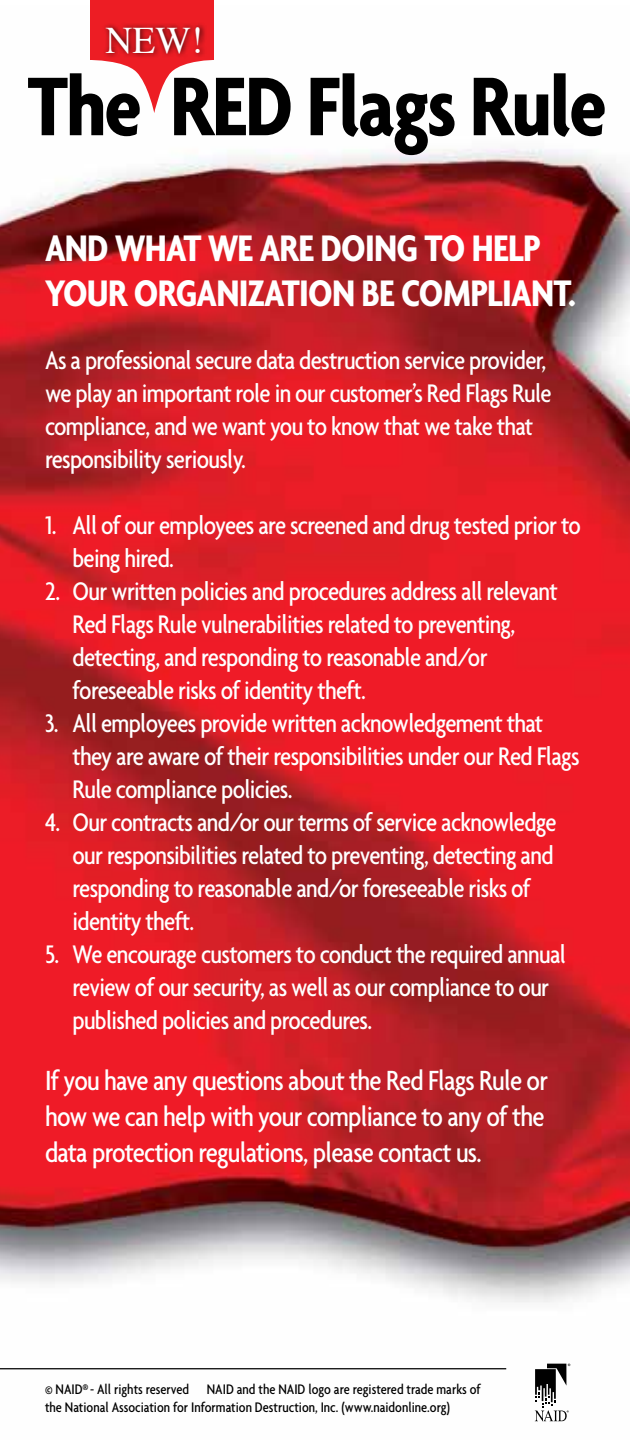
<style>
.page{position:relative;width:630px;height:1440px;background:#fff}
.page>*{position:absolute;margin:0;border:0;box-sizing:border-box;transform-origin:0 0}
.t1{font:700 condensed 90px "Agenda";letter-spacing:-.025em;color:#000}
.t2{font:700 condensed 40px/45px "Agenda";letter-spacing:-.02em;color:#fff}
.t3{font:37.5px "Times";color:#fff}
.t4{font:500 condensed 30px/36px "Agenda";letter-spacing:-.025em;color:#fff;text-align:justify}
.t5{font:500 condensed 27.5px/33px "Agenda";letter-spacing:-.025em;color:#fff}
.t6{font:500 condensed 15px/18px "Agenda";color:#000}
</style>
<div class="page">
<img style="left:0;top:148px;width:630px;height:1274px">
<svg style="left:535px;top:1364px;width:35px;height:57px"></svg>
<div style="left:90px;top:0;width:124px;height:60px;background:#ed1d24"></div>
<svg style="left:93px;top:60px;width:119px;height:53px"></svg>
<div style="left:102px;top:22px;width:105px;height:37px;background:#000;opacity:.75"></div>
<hr style="left:0;top:1368px;width:506px;height:1px;background:#000">
<h3 class="t3" style="left:105px;top:5px;width:99px">NEW!</h3>
<h1 class="t1" style="left:27px;top:53px;width:581px">The RED Flags Rule</h1>
<h2 class="t2" style="left:45px;top:225px;width:533px">AND WHAT WE ARE DOING TO HELP<br>YOUR ORGANIZATION BE COMPLIANT.</h2>
<p class="t5" style="left:45px;top:343px;width:508px">As a professional secure data destruction service provider, we play an important role in our customer’s Red Flags Rule compliance, and we want you to know that we take that responsibility seriously.</p>
<p class="t5" style="left:72px;top:508px;width:510px;text-indent:-28px">1. All of our employees are screened and drug tested prior to being hired.</p>
<p class="t5" style="left:72px;top:574px;width:487px;text-indent:-28px">2. Our written policies and procedures address all relevant Red Flags Rule vulnerabilities related to preventing, detecting, and responding to reasonable and/or foreseeable risks of identity theft.</p>
<p class="t5" style="left:72px;top:706px;width:509px;text-indent:-28px">3. All employees provide written acknowledgement that they are aware of their responsibilities under our Red Flags<br>Rule compliance policies.</p>
<p class="t5" style="left:72px;top:805px;width:486px;text-indent:-28px">4. Our contracts and/or our terms of service acknowledge our responsibilities related to preventing, detecting and responding to reasonable and/or foreseeable risks of identity theft.</p>
<p class="t5" style="left:72px;top:937px;width:495px;text-indent:-28px">5. We encourage customers to conduct the required annual review of our security, as well as our compliance to our published policies and procedures.</p>
<p class="t4" style="left:45px;top:1062px;width:505px">If you have any questions about the Red Flags Rule or how we can help with your compliance to any of the data protection regulations, please contact us.</p>
<p class="t6" style="left:45px;top:1380px;width:437px">© NAID® - All rights reserved NAID and the NAID logo are registered trade marks of the National Association for Information Destruction, Inc. (www.naidonline.org)</p>
</div>
